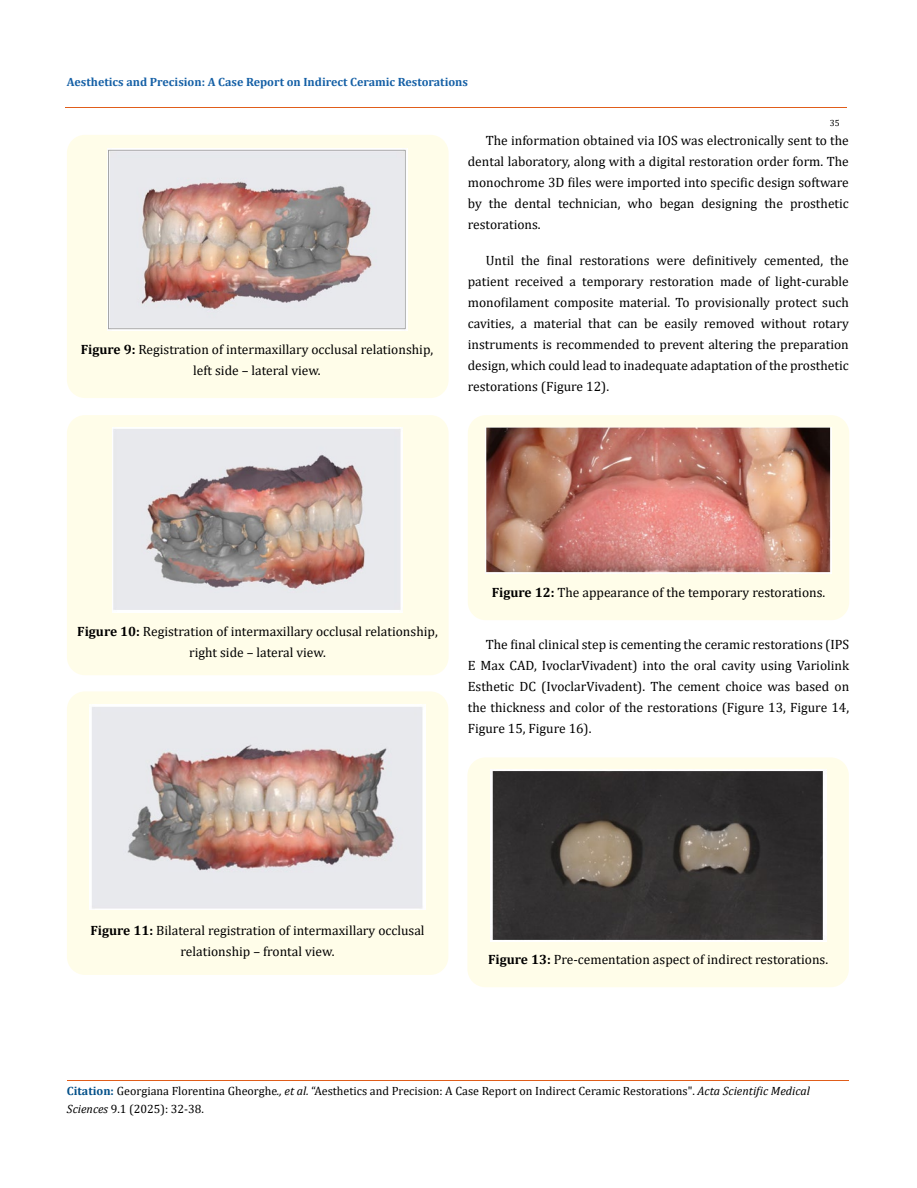
<style>
.page{position:relative;width:917px;height:1188px;background:#fff}
.page>*{position:absolute;margin:0;border:0;box-sizing:border-box;transform-origin:0 0}
.t1{font:13.5px/21px "Cambria";color:#000;text-align:center}
.t2{font:12px/18px "Cambria";color:#000}
.t3{font:700 12px "Cambria";color:#1560a6}
.t4{font:9px "Cambria";color:#000}
.s1{font-weight:700}
.s2{font-weight:700;color:#035089}
.s3{font-style:italic}
</style>
<div class="page">
<div style="left:67px;top:135px;width:381px;height:263px;background:#fffde9;border-radius:18px"></div>
<img style="left:107px;top:149px;width:300px;height:182px">
<div style="left:67px;top:415px;width:381px;height:260px;background:#fffde9;border-radius:18px"></div>
<img style="left:113px;top:427px;width:290px;height:186px">
<div style="left:67px;top:691px;width:381px;height:284px;background:#fffde9;border-radius:18px"></div>
<img style="left:90px;top:704px;width:335px;height:205px">
<div style="left:468px;top:415px;width:381px;height:205px;background:#fffde9;border-radius:18px"></div>
<img style="left:485px;top:427px;width:346px;height:146px">
<div style="left:467px;top:757px;width:381px;height:230px;background:#fffde9;border-radius:18px"></div>
<img style="left:490px;top:769px;width:336px;height:172px">
<hr style="left:65px;top:108px;width:782px;height:1px;background:#e05d1a">
<hr style="left:67px;top:1080px;width:781px;height:1px;background:#e05d1a">
<p class="t3" style="left:67px;top:73px;width:402px">Aesthetics and Precision: A Case Report on Indirect Ceramic Restorations</p>
<p class="t4" style="left:829px;top:118px;width:11px">35</p>
<p class="t1" style="left:81px;top:339px;width:354px"><span class="s1">Figure 9:</span> Registration of intermaxillary occlusal relationship, left side – lateral view.</p>
<p class="t1" style="left:468px;top:130px;width:382px;text-align:justify;text-indent:18px">The information obtained via IOS was electronically sent to the dental laboratory, along with a digital restoration order form. The monochrome 3D files were imported into specific design software by the dental technician, who began designing the prosthetic restorations.</p>
<p class="t1" style="left:468px;top:250px;width:382px;text-align:justify;text-indent:18px">Until the final restorations were definitively cemented, the patient received a temporary restoration made of light-curable monofilament composite material. To provisionally protect such cavities, a material that can be easily removed without rotary instruments is recommended to prevent altering the preparation design, which could lead to inadequate adaptation of the prosthetic restorations (Figure 12).</p>
<p class="t1" style="left:77px;top:621px;width:362px"><span class="s1">Figure 10:</span> Registration of intermaxillary occlusal relationship, right side – lateral view.</p>
<p class="t1" style="left:491px;top:582px;width:335px"><span class="s1">Figure 12:</span> The appearance of the temporary restorations.</p>
<p class="t1" style="left:468px;top:634px;width:383px;text-align:justify;text-indent:18px">The final clinical step is cementing the ceramic restorations (IPS E Max CAD, IvoclarVivadent) into the oral cavity using Variolink Esthetic DC (IvoclarVivadent). The cement choice was based on the thickness and color of the restorations (Figure 13, Figure 14, Figure 15, Figure 16).</p>
<p class="t1" style="left:90px;top:920px;width:335px"><span class="s1">Figure 11:</span> Bilateral registration of intermaxillary occlusal relationship – frontal view.</p>
<p class="t1" style="left:488px;top:949px;width:341px"><span class="s1">Figure 13:</span> Pre-cementation aspect of indirect restorations.</p>
<p class="t2" style="left:67px;top:1082px;width:744px"><span class="s2">Citation:</span> Georgiana Florentina Gheorghe<span class="s3">., et al.</span> “Aesthetics and Precision: A Case Report on Indirect Ceramic Restorations". <span class="s3">Acta Scientific Medical<br>Sciences</span> 9.1 (2025): 32-38.</p>
</div>
